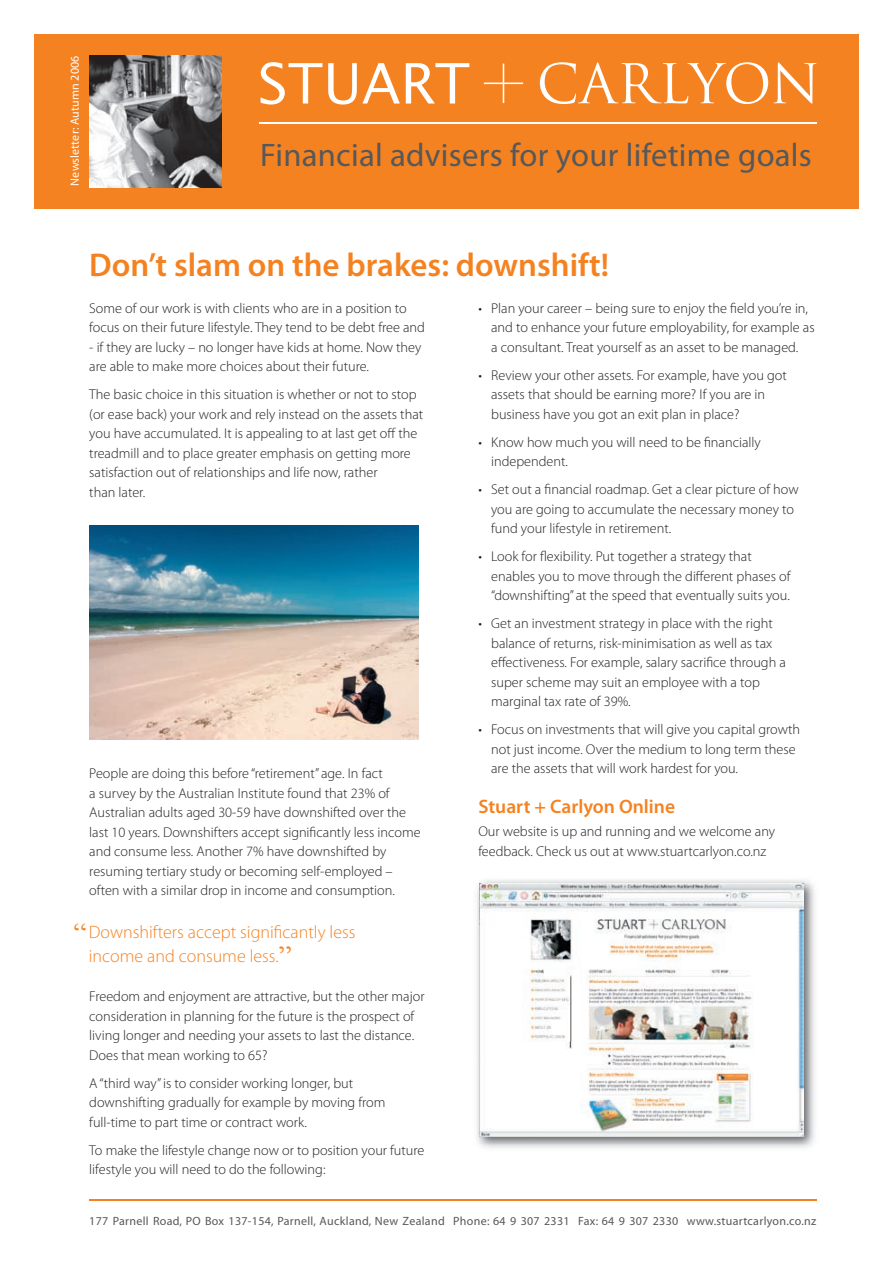
<style>
.page{position:relative;width:893px;height:1263px;background:#fff}
.page>*{position:absolute;margin:0;border:0;box-sizing:border-box;transform-origin:0 0}
.t1{font:600 33px "Myriad Pro";color:#f58220}
.t2{font:32.7px "Myriad Pro";letter-spacing:.01em;color:#57585a}
.t3{font:30px "Times New Roman";color:#f58220}
.t4{font:600 19.5px "Myriad Pro";color:#f58220}
.t5{font:300 18px/24px "Myriad Pro";color:#f58220}
.t6{font:300 14.25px/19.5px "Myriad Pro";color:#231f20}
.t7{font:12px "Myriad";letter-spacing:.025em;color:#57585a}
.t8{font:12px "Myriad Pro";letter-spacing:.01em;color:#fff}
</style>
<div class="page">
<div style="left:34px;top:34px;width:825px;height:174px;background:#f58220"></div>
<img style="left:89px;top:55px;width:132px;height:132px">
<svg style="left:261px;top:62px;width:61px;height:43px"></svg>
<svg style="left:328px;top:63px;width:72px;height:42px"></svg>
<svg style="left:406px;top:63px;width:63px;height:41px"></svg>
<svg style="left:540px;top:62px;width:276px;height:42px"></svg>
<svg style="left:484px;top:64px;width:39px;height:39px"></svg>
<hr style="left:259px;top:122px;width:557px;height:1px;background:#fff">
<hr style="left:89px;top:1199px;width:727px;height:2px;background:#f58220">
<img style="left:477px;top:880px;width:338px;height:268px">
<img style="left:480px;top:883px;width:324px;height:253px">
<img style="left:89px;top:525px;width:329px;height:214px">
<p class="t8" style="left:68px;top:186px;width:132px;rotate:-90deg">Newsletter: Autumn 2006</p>
<h2 class="t2" style="left:260px;top:137px;width:553px">Financial advisers for your lifetime goals</h2>
<h1 class="t1" style="left:89px;top:246px;width:521px">Don’t slam on the brakes: downshift!</h1>
<p class="t6" style="left:89px;top:298px;width:337px">Some of our work is with clients who are in a position to focus on their future lifestyle. They tend to be debt free and</p>
<p class="t6" style="left:89px;top:337px;width:334px">- if they are lucky – no longer have kids at home. Now they are able to make more choices about their future.</p>
<p class="t6" style="left:89px;top:385px;width:335px">The basic choice in this situation is whether or not to stop (or ease back) your work and rely instead on the assets that you have accumulated. It is appealing to at last get off the treadmill and to place greater emphasis on getting more satisfaction out of relationships and life now, rather<br>than later.</p>
<p class="t6" style="left:89px;top:764px;width:333px">People are doing this before “retirement” age. In fact<br>a survey by the Australian Institute found that 23% of Australian adults aged 30-59 have downshifted over the last 10 years. Downshifters accept significantly less income and consume less. Another 7% have downshifted by resuming tertiary study or becoming self-employed – often with a similar drop in income and consumption.</p>
<p class="t6" style="left:491px;top:298px;width:325px;text-indent:-13px">• Plan your career – being sure to enjoy the field you’re in, and to enhance your future employability, for example as a consultant. Treat yourself as an asset to be managed.</p>
<p class="t6" style="left:491px;top:365px;width:297px;text-indent:-13px">• Review your other assets. For example, have you got assets that should be earning more? If you are in business have you got an exit plan in place?</p>
<p class="t6" style="left:491px;top:432px;width:271px;text-indent:-13px">• Know how much you will need to be financially independent.</p>
<p class="t6" style="left:491px;top:480px;width:309px;text-indent:-13px">• Set out a financial roadmap. Get a clear picture of how you are going to accumulate the necessary money to fund your lifestyle in retirement.</p>
<p class="t6" style="left:491px;top:547px;width:301px;text-indent:-13px">• Look for flexibility. Put together a strategy that enables you to move through the different phases of “downshifting” at the speed that eventually suits you.</p>
<p class="t6" style="left:491px;top:614px;width:296px;text-indent:-13px">• Get an investment strategy in place with the right balance of returns, risk-minimisation as well as tax effectiveness. For example, salary sacrifice through a super scheme may suit an employee with a top marginal tax rate of 39%.</p>
<p class="t6" style="left:491px;top:720px;width:310px;text-indent:-13px">• Focus on investments that will give you capital growth not just income. Over the medium to long term these are the assets that will work hardest for you.</p>
<h3 class="t4" style="left:478px;top:795px;width:198px">Stuart + Carlyon Online</h3>
<p class="t6" style="left:478px;top:822px;width:298px">Our website is up and running and we welcome any feedback. Check us out at www.stuartcarlyon.co.nz</p>
<h3 class="t3" style="left:73px;top:916px;width:15px">“</h3>
<p class="t5" style="left:89px;top:920px;width:268px">Downshifters accept significantly less income and consume less.</p>
<h3 class="t3" style="left:279px;top:940px;width:15px">”</h3>
<p class="t6" style="left:89px;top:987px;width:337px">Freedom and enjoyment are attractive, but the other major consideration in planning for the future is the prospect of living longer and needing your assets to last the distance.<br>Does that mean working to 65?</p>
<p class="t6" style="left:89px;top:1073px;width:298px">A “third way” is to consider working longer, but downshifting gradually for example by moving from full-time to part time or contract work.</p>
<p class="t6" style="left:89px;top:1140px;width:337px">To make the lifestyle change now or to position your future lifestyle you will need to do the following:</p>
<p class="t7" style="left:89px;top:1215px;width:728px">177 Parnell Road, PO Box 137-154, Parnell, Auckland, New Zealand Phone: 64 9 307 2331 Fax: 64 9 307 2330 www.stuartcarlyon.co.nz</p>
</div>
